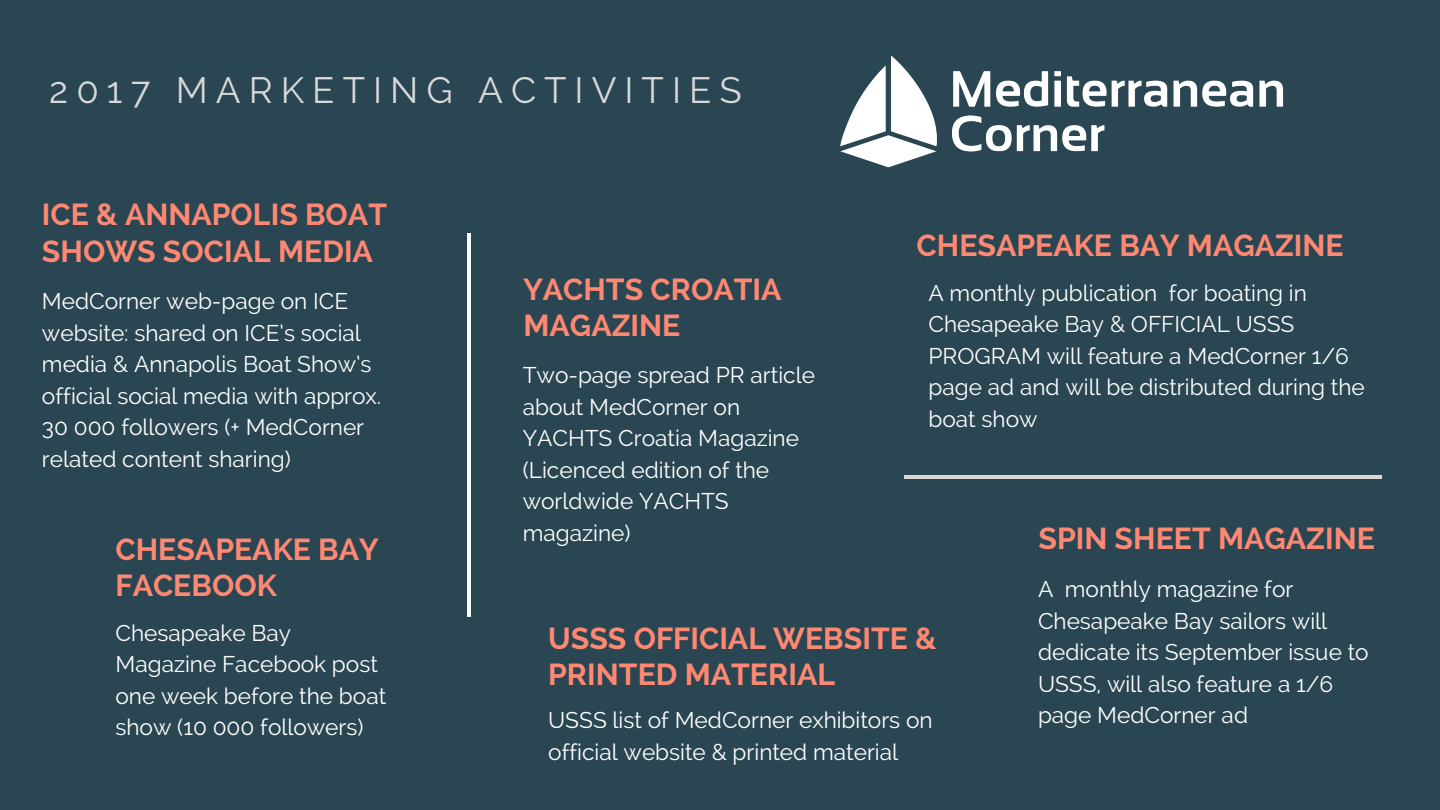
<style>
.page{position:relative;width:1440px;height:810px;background:#2a4652}
.page>*{position:absolute;margin:0;border:0;box-sizing:border-box;transform-origin:0 0}
.t1{font:36.5px "Raleway";letter-spacing:.22em;color:#d9d9d9}
.t2{font:700 30.2px/36.8px "Raleway";color:#ff8872}
.t3{font:22.6px/31.5px "Raleway";color:#fff}
</style>
<div class="page">
<hr style="left:467px;top:233px;width:4px;height:384px;background:#fff">
<hr style="left:904px;top:476px;width:478px;height:3px;background:#d9d9d9">
<img style="left:840px;top:55px;width:444px;height:113px">
<h1 class="t1" style="left:49px;top:68px;width:695px">2017 MARKETING ACTIVITIES</h1>
<h2 class="t2" style="left:42px;top:196px;width:347px">ICE &amp; ANNAPOLIS BOAT<br>SHOWS SOCIAL MEDIA</h2>
<p class="t3" style="left:42px;top:285px;width:341px">MedCorner web-page on ICE website: shared on ICE’s social media &amp; Annapolis Boat Show’s official social media with approx.<br>30 000 followers (+ MedCorner related content sharing)</p>
<h2 class="t2" style="left:115px;top:531px;width:265px;line-height:36px">CHESAPEAKE BAY<br>FACEBOOK</h2>
<p class="t3" style="left:115px;top:617px;width:272px">Chesapeake Bay<br>Magazine Facebook post one week before the boat show (10 000 followers)</p>
<h2 class="t2" style="left:917px;top:227px;width:429px">CHESAPEAKE BAY MAGAZINE</h2>
<p class="t3" style="left:928px;top:277px;width:438px">A monthly publication for boating in<br>Chesapeake Bay &amp; OFFICIAL USSS<br>PROGRAM will feature a MedCorner 1/6 page ad and will be distributed during the boat show</p>
<h2 class="t2" style="left:523px;top:271px;width:259px">YACHTS CROATIA<br>MAGAZINE</h2>
<p class="t3" style="left:523px;top:360px;width:294px">Two-page spread PR article about MedCorner on<br>YACHTS Croatia Magazine (Licenced edition of the worldwide YACHTS magazine)</p>
<h2 class="t2" style="left:1039px;top:520px;width:338px">SPIN SHEET MAGAZINE</h2>
<p class="t3" style="left:1038px;top:573px;width:332px">A monthly magazine for<br>Chesapeake Bay sailors will dedicate its September issue to<br>USSS, will also feature a 1/6 page MedCorner ad</p>
<h2 class="t2" style="left:548px;top:620px;width:390px;line-height:36px">USSS OFFICIAL WEBSITE &amp;<br>PRINTED MATERIAL</h2>
<p class="t3" style="left:548px;top:705px;width:386px">USSS list of MedCorner exhibitors on official website &amp; printed material</p>
</div>
